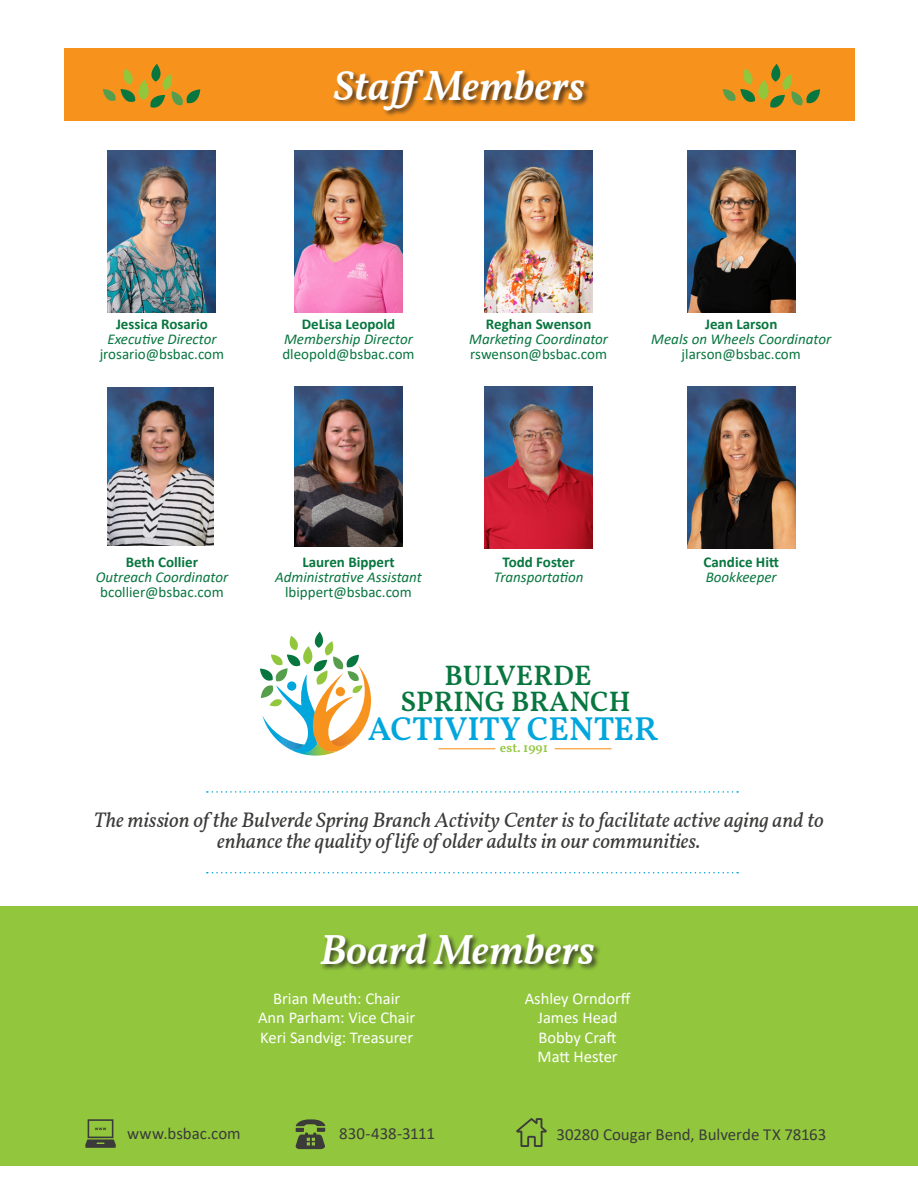
<style>
.page{position:relative;width:918px;height:1188px;background:#fff}
.page>*{position:absolute;margin:0;border:0;box-sizing:border-box;transform-origin:0 0}
._33_Header_gray_Bitt{font:italic 600 42px "Vollkorn";color:#fff}
.t1{font:600 33.45px "Vollkorn";color:#00a6dc}
.t2{font:600 28.5px/25.3px "Vollkorn";color:#08763f;text-align:center}
._11_Header_gray_Sour{font:italic 21px "Vollkorn";color:#3b3c3a}
.Body_Text_2_Left{font:16.8px "Calibri";color:#3b3c3a}
._9_Content_gray_Sour{font:16.8px "Calibri";color:#3b3c3a}
.t3{font:16.5px "Calibri";color:#fff}
.t4{font:italic 15px "Calibri";color:#08763f}
.t5{font:15px "Calibri";color:#08763f}
.t6{font:700 15px "Calibri";color:#08763f}
.t7{font:600 13.2px "Vollkorn";color:#92c73d}
</style>
<div class="page">
<div style="left:0;top:907px;width:918px;height:259px;background:#92c73d"></div>
<div style="left:320px;top:933px;width:282px;height:38px;background:#231f20;opacity:.75"></div>
<div style="left:64px;top:48px;width:790px;height:73px;background:#f7931d"></div>
<div style="left:333px;top:69px;width:258px;height:49px;background:#231f20;opacity:.75"></div>
<svg style="left:723px;top:64px;width:97px;height:44px"></svg>
<svg style="left:103px;top:64px;width:97px;height:44px"></svg>
<svg style="left:85px;top:1119px;width:31px;height:29px"></svg>
<svg style="left:516px;top:1118px;width:31px;height:29px"></svg>
<svg style="left:296px;top:1119px;width:29px;height:30px"></svg>
<hr style="left:555px;top:749px;width:57px;height:1px;background:#f79521">
<hr style="left:439px;top:749px;width:56px;height:1px;background:#f79521">
<svg style="left:260px;top:632px;width:111px;height:124px"></svg>
<svg style="left:207px;top:872px;width:531px;height:1px"></svg>
<svg style="left:207px;top:791px;width:531px;height:2px"></svg>
<img style="left:108px;top:151px;width:108px;height:162px">
<img style="left:295px;top:151px;width:108px;height:162px">
<img style="left:687px;top:151px;width:108px;height:162px">
<img style="left:485px;top:151px;width:108px;height:162px">
<img style="left:108px;top:387px;width:105px;height:159px">
<img style="left:485px;top:387px;width:108px;height:162px">
<img style="left:687px;top:387px;width:108px;height:162px">
<img style="left:295px;top:387px;width:108px;height:160px">
<p class="_33_Header_gray_Bitt" style="left:334px;top:55px;width:252px">Staff Members</p>
<p class="t6" style="left:116px;top:313px;width:93px">Jessica Rosario</p>
<p class="t4" style="left:107px;top:328px;width:111px">Executive Director</p>
<p class="t5" style="left:100px;top:343px;width:126px">jrosario@bsbac.com</p>
<p class="t6" style="left:302px;top:313px;width:95px">DeLisa Leopold</p>
<p class="t4" style="left:284px;top:328px;width:130px">Membership Director</p>
<p class="t5" style="left:282px;top:343px;width:134px">dleopold@bsbac.com</p>
<p class="t6" style="left:486px;top:313px;width:107px">Reghan Swenson</p>
<p class="t4" style="left:469px;top:328px;width:140px">Marketing Coordinator</p>
<p class="t5" style="left:470px;top:343px;width:138px">rswenson@bsbac.com</p>
<p class="t6" style="left:705px;top:313px;width:74px">Jean Larson</p>
<p class="t4" style="left:651px;top:328px;width:181px">Meals on Wheels Coordinator</p>
<p class="t5" style="left:682px;top:343px;width:121px">jlarson@bsbac.com</p>
<p class="t6" style="left:126px;top:552px;width:74px">Beth Collier</p>
<p class="t4" style="left:96px;top:567px;width:134px">Outreach Coordinator</p>
<p class="t5" style="left:100px;top:582px;width:125px">bcollier@bsbac.com</p>
<p class="t6" style="left:302px;top:552px;width:94px">Lauren Bippert</p>
<p class="t4" style="left:275px;top:567px;width:148px">Administrative Assistant</p>
<p class="t5" style="left:285px;top:582px;width:128px">lbippert@bsbac.com</p>
<p class="t6" style="left:503px;top:552px;width:74px">Todd Foster</p>
<p class="t4" style="left:494px;top:567px;width:91px">Transportation</p>
<p class="t2" style="left:400px;top:665px;width:232px">BULVERDE<br>SPRING BRANCH</p>
<p class="t1" style="left:368px;top:717px;width:291px">ACTIVITY CENTER</p>
<p class="t7" style="left:500px;top:743px;width:50px">est. 1991</p>
<p class="t6" style="left:704px;top:552px;width:77px">Candice Hitt</p>
<p class="t4" style="left:706px;top:567px;width:73px">Bookkeeper</p>
<p class="_11_Header_gray_Sour" style="left:94px;top:804px;width:731px">The mission of the Bulverde Spring Branch Activity Center is to facilitate active aging and to</p>
<p class="_11_Header_gray_Sour" style="left:217px;top:825px;width:485px">enhance the quality of life of older adults in our communities.</p>
<p class="_33_Header_gray_Bitt" style="left:320px;top:918px;width:276px">Board Members</p>
<p class="t3" style="left:273px;top:987px;width:129px">Brian Meuth: Chair</p>
<p class="t3" style="left:258px;top:1006px;width:159px">Ann Parham: Vice Chair</p>
<p class="t3" style="left:260px;top:1026px;width:155px">Keri Sandvig: Treasurer</p>
<p class="t3" style="left:525px;top:987px;width:108px">Ashley Orndorff</p>
<p class="t3" style="left:538px;top:1006px;width:81px">James Head</p>
<p class="t3" style="left:538px;top:1026px;width:80px">Bobby Craft</p>
<p class="t3" style="left:538px;top:1045px;width:82px">Matt Hester</p>
<p class="_9_Content_gray_Sour" style="left:127px;top:1122px;width:115px">www.bsbac.com</p>
<p class="_9_Content_gray_Sour" style="left:339px;top:1122px;width:97px">830-438-3111</p>
<p class="Body_Text_2_Left" style="left:557px;top:1122px;width:271px">30280 Cougar Bend, Bulverde TX 78163</p>
</div>
